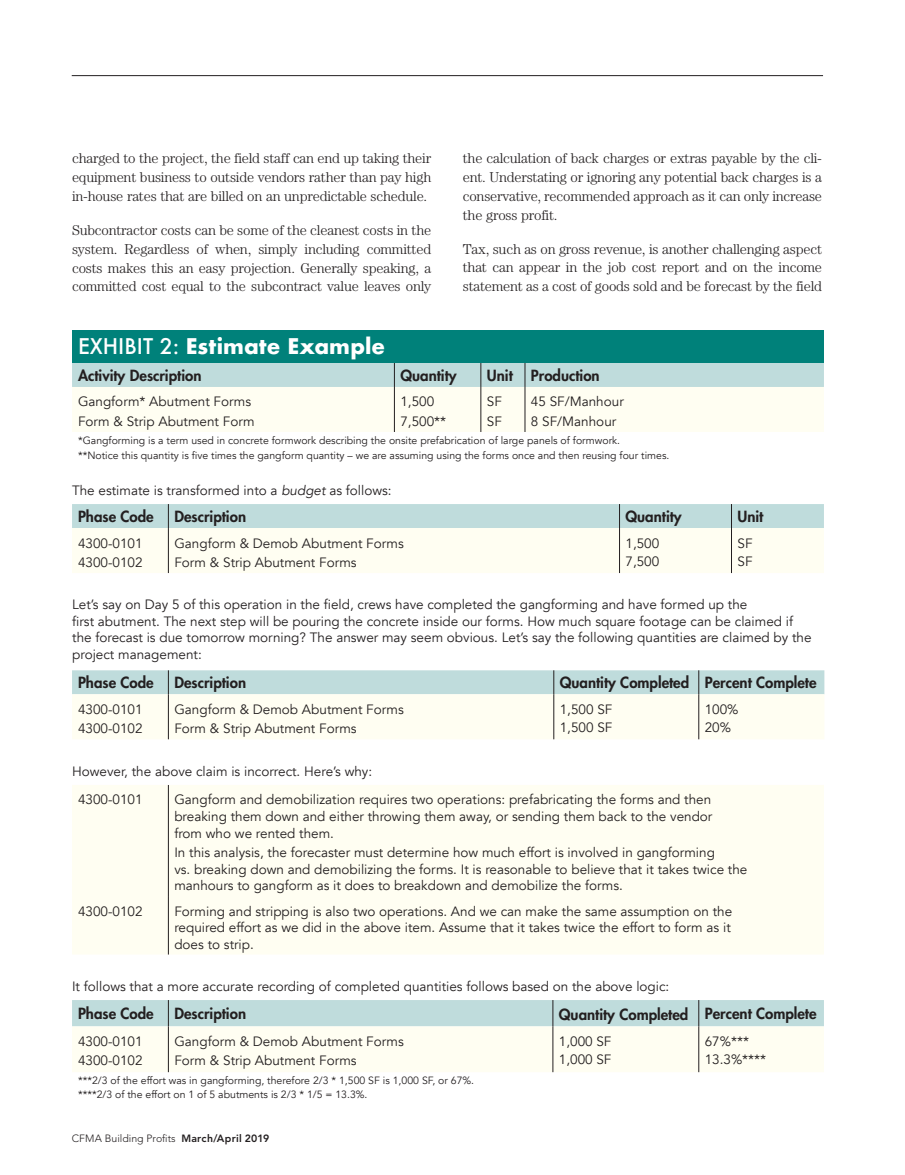
<style>
.page{position:relative;width:905px;height:1175px;background:#fff}
.page>*{position:absolute;margin:0;border:0;box-sizing:border-box;transform-origin:0 0}
.t1{font:700 21px "Futura";color:#fff}
.t2{font:800 15px "Futura";color:#231f20}
.Text_Column_2015{font:300 14.25px/18.9px "Century";letter-spacing:-.015em;color:#231f20;text-align:justify}
.t3{font:13.5px/16.5px "Avenir";color:#231f20}
.t4{font:10.5px "Avenir";color:#231f20}
.t5{font:300 10.5px "Avenir LT Std";color:#231f20}
.s1{font-weight:500}
.s2{font-style:italic}
.s3{font-weight:800}
</style>
<div class="page">
<div style="left:72px;top:330px;width:752px;height:33px;background:#00817a"></div>
<svg style="left:72px;top:363px;width:752px;height:69px"></svg>
<svg style="left:72px;top:1000px;width:752px;height:72px"></svg>
<svg style="left:72px;top:504px;width:752px;height:69px"></svg>
<svg style="left:72px;top:670px;width:752px;height:69px"></svg>
<div style="left:72px;top:785px;width:752px;height:169px;background:#fffef2"></div>
<hr style="left:168px;top:785px;width:1px;height:111px;background:#231f20">
<hr style="left:168px;top:896px;width:1px;height:58px;background:#231f20">
<hr style="left:72px;top:75px;width:751px;height:1px;background:#231f20">
<p class="Text_Column_2015" style="left:72px;top:148px;width:361px">charged to the project, the field staff can end up taking their equipment business to outside vendors rather than pay high in-house rates that are billed on an unpredictable schedule.</p>
<p class="Text_Column_2015" style="left:72px;top:220px;width:361px">Subcontractor costs can be some of the cleanest costs in the system. Regardless of when, simply including committed costs makes this an easy projection. Generally speaking, a committed cost equal to the subcontract value leaves only</p>
<p class="Text_Column_2015" style="left:463px;top:148px;width:361px">the calculation of back charges or extras payable by the cli&shy;ent. Understating or ignoring any potential back charges is a conservative, recommended approach as it can only increase the gross profit.</p>
<p class="Text_Column_2015" style="left:463px;top:239px;width:361px">Tax, such as on gross revenue, is another challenging aspect that can appear in the job cost report and on the income statement as a cost of goods sold and be forecast by the field</p>
<p class="t1" style="left:78px;top:331px;width:308px"><span class="s1">EXHIBIT 2:</span> Estimate Example</p>
<p class="t2" style="left:78px;top:365px;width:125px">Activity Description</p>
<p class="t2" style="left:400px;top:365px;width:58px">Quantity</p>
<p class="t2" style="left:487px;top:365px;width:27px">Unit</p>
<p class="t2" style="left:531px;top:365px;width:70px">Production</p>
<p class="t3" style="left:78px;top:394px;width:174px">Gangform* Abutment Forms</p>
<p class="t3" style="left:78px;top:413px;width:178px">Form &amp; Strip Abutment Form</p>
<p class="t3" style="left:531px;top:394px;width:94px">45 SF/Manhour</p>
<p class="t3" style="left:531px;top:413px;width:87px">8 SF/Manhour</p>
<p class="t4" style="left:78px;top:434px;width:543px">*Gangforming is a term used in concrete formwork describing the onsite prefabrication of large panels of formwork.</p>
<p class="t4" style="left:78px;top:449px;width:593px">**Notice this quantity is five times the gangform quantity – we are assuming using the forms once and then reusing four times.</p>
<p class="t3" style="left:487px;top:394px;width:17px">SF</p>
<p class="t3" style="left:487px;top:413px;width:17px">SF</p>
<p class="t3" style="left:400px;top:394px;width:35px">1,500</p>
<p class="t3" style="left:400px;top:413px;width:47px">7,500**</p>
<p class="t3" style="left:72px;top:482px;width:321px">The estimate is transformed into a <span class="s2">budget</span> as follows:</p>
<p class="t2" style="left:78px;top:506px;width:77px">Phase Code</p>
<p class="t2" style="left:174px;top:506px;width:73px">Description</p>
<p class="t2" style="left:625px;top:506px;width:58px">Quantity</p>
<p class="t2" style="left:737px;top:506px;width:27px">Unit</p>
<p class="t3" style="left:78px;top:535px;width:66px">4300-0101</p>
<p class="t3" style="left:78px;top:554px;width:66px">4300-0102</p>
<p class="t3" style="left:174px;top:535px;width:231px">Gangform &amp; Demob Abutment Forms</p>
<p class="t3" style="left:174px;top:554px;width:184px">Form &amp; Strip Abutment Forms</p>
<p class="t3" style="left:737px;top:535px;width:17px">SF</p>
<p class="t3" style="left:737px;top:553px;width:17px">SF</p>
<p class="t3" style="left:625px;top:535px;width:35px">1,500</p>
<p class="t3" style="left:625px;top:553px;width:35px">7,500</p>
<p class="t3" style="left:72px;top:596px;width:741px">Let’s say on Day 5 of this operation in the field, crews have completed the gangforming and have formed up the<br>first abutment. The next step will be pouring the concrete inside our forms. How much square footage can be claimed if the forecast is due tomorrow morning? The answer may seem obvious. Let’s say the following quantities are claimed by the project management:</p>
<p class="t2" style="left:78px;top:672px;width:77px">Phase Code</p>
<p class="t2" style="left:174px;top:672px;width:73px">Description</p>
<p class="t2" style="left:560px;top:672px;width:131px">Quantity Completed</p>
<p class="t2" style="left:704px;top:672px;width:113px">Percent Complete</p>
<p class="t3" style="left:78px;top:701px;width:66px">4300-0101</p>
<p class="t3" style="left:78px;top:720px;width:66px">4300-0102</p>
<p class="t3" style="left:174px;top:701px;width:231px">Gangform &amp; Demob Abutment Forms</p>
<p class="t3" style="left:174px;top:720px;width:184px">Form &amp; Strip Abutment Forms</p>
<p class="t3" style="left:704px;top:701px;width:35px">100%</p>
<p class="t3" style="left:704px;top:719px;width:28px">20%</p>
<p class="t3" style="left:560px;top:701px;width:54px">1,500 SF</p>
<p class="t3" style="left:560px;top:719px;width:54px">1,500 SF</p>
<p class="t3" style="left:72px;top:763px;width:302px">However, the above claim is incorrect. Here’s why:</p>
<p class="t3" style="left:78px;top:791px;width:66px">4300-0101</p>
<p class="t3" style="left:174px;top:791px;width:539px;text-align:justify">Gangform and demobilization requires two operations: prefabricating the forms and then breaking them down and either throwing them away, or sending them back to the vendor from who we rented them.</p>
<p class="t3" style="left:174px;top:844px;width:574px">In this analysis, the forecaster must determine how much effort is involved in gangforming<br>vs. breaking down and demobilizing the forms. It is reasonable to believe that it takes twice the manhours to gangform as it does to breakdown and demobilize the forms.</p>
<p class="t3" style="left:78px;top:902px;width:66px">4300-0102</p>
<p class="t3" style="left:174px;top:902px;width:559px;text-align:justify">Forming and stripping is also two operations. And we can make the same assumption on the required effort as we did in the above item. Assume that it takes twice the effort to form as it does to strip.</p>
<p class="t3" style="left:72px;top:978px;width:599px">It follows that a more accurate recording of completed quantities follows based on the above logic:</p>
<p class="t2" style="left:78px;top:1003px;width:77px">Phase Code</p>
<p class="t2" style="left:174px;top:1003px;width:73px">Description</p>
<p class="t2" style="left:559px;top:1004px;width:131px">Quantity Completed</p>
<p class="t2" style="left:704px;top:1003px;width:113px">Percent Complete</p>
<p class="t3" style="left:78px;top:1033px;width:66px">4300-0101</p>
<p class="t3" style="left:78px;top:1052px;width:66px">4300-0102</p>
<p class="t3" style="left:174px;top:1033px;width:231px">Gangform &amp; Demob Abutment Forms</p>
<p class="t3" style="left:174px;top:1052px;width:184px">Form &amp; Strip Abutment Forms</p>
<p class="t3" style="left:704px;top:1033px;width:46px">67%***</p>
<p class="t3" style="left:704px;top:1051px;width:63px">13.3%****</p>
<p class="t3" style="left:559px;top:1033px;width:54px">1,000 SF</p>
<p class="t3" style="left:559px;top:1051px;width:54px">1,000 SF</p>
<p class="t4" style="left:78px;top:1074px;width:397px">***2/3 of the effort was in gangforming, therefore 2/3 * 1,500 SF is 1,000 SF, or 67%.</p>
<p class="t4" style="left:78px;top:1088px;width:291px">****2/3 of the effort on 1 of 5 abutments is 2/3 * 1/5 = 13.3%.</p>
<p class="t5" style="left:72px;top:1132px;width:199px">CFMA Building Profits <span class="s3">March/April 2019</span></p>
</div>
